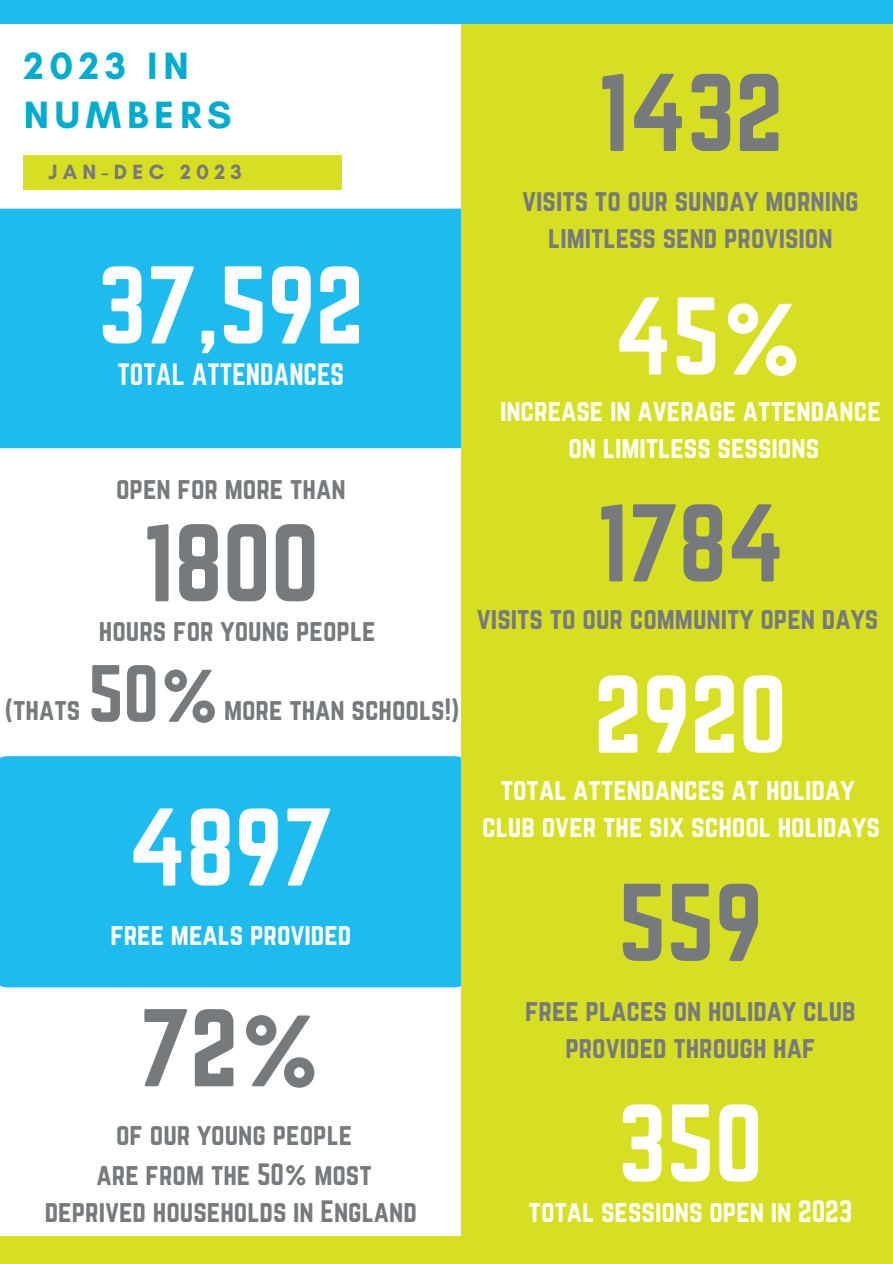
<style>
.page{position:relative;width:893px;height:1264px;background:#fff}
.page>*{position:absolute;margin:0;border:0;box-sizing:border-box;transform-origin:0 0}
.t1{font:96.45px "Norwester";color:#fff}
.t2{font:96.45px "Norwester";color:#767a7d}
.t3{font:70.8px "Norwester";color:#767a7d}
.t4{font:700 38.7px/48.9px "Glacial Indifference";letter-spacing:.15em;color:#00accd}
.t5{font:27px/37.2px "Norwester";color:#767a7d;text-align:center}
.t6{font:27px/37.2px "Norwester";color:#fff;text-align:center}
.t7{font:700 21px "Glacial Indifference";letter-spacing:.25em;color:#767a7d}
</style>
<div class="page">
<div style="left:0;top:209px;width:461px;height:239px;background:#1ebbee"></div>
<div style="left:0;top:756px;width:461px;height:231px;background:#1ebbee"></div>
<div style="left:461px;top:14px;width:431px;height:811px;background:#d7df23"></div>
<div style="left:0;top:0;width:892px;height:24px;background:#1ebbee"></div>
<div style="left:0;top:1236px;width:892px;height:27px;background:#d7df23"></div>
<div style="left:24px;top:156px;width:317px;height:34px;background:#d7df23"></div>
<div style="left:461px;top:547px;width:431px;height:716px;background:#d7df23"></div>
<h3 class="t4" style="left:24px;top:41px;width:209px">2023 IN<br>NUMBERS</h3>
<p class="t7" style="left:49px;top:159px;width:195px">JAN-DEC 2023</p>
<h1 class="t1" style="left:98px;top:247px;width:267px">37,592</h1>
<p class="t6" style="left:118px;top:355px;width:228px">TOTAL ATTENDANCES</p>
<p class="t5" style="left:116px;top:469px;width:231px">open for more than</p>
<h1 class="t2" style="left:142px;top:505px;width:178px">1800</h1>
<p class="t5" style="left:5px;top:691px;width:77px">(thats</p>
<p class="t5" style="left:99px;top:611px;width:278px">hours for young people</p>
<h2 class="t3" style="left:88px;top:651px;width:134px">50%</h2>
<p class="t5" style="left:224px;top:691px;width:237px">more than schools!)</p>
<h1 class="t1" style="left:129px;top:789px;width:206px">4897</h1>
<p class="t6" style="left:110px;top:915px;width:242px">free meals provided</p>
<h1 class="t2" style="left:139px;top:989px;width:184px">72%</h1>
<p class="t5" style="left:97px;top:1113px;width:277px;line-height:40.8px">of our young people are from the 50% most</p>
<p class="t5" style="left:45px;top:1192px;width:374px">deprived households in England</p>
<h1 class="t2" style="left:597px;top:54px;width:187px">1432</h1>
<p class="t5" style="left:522px;top:181px;width:338px">visits to our sunday morning limitless send provision</p>
<h1 class="t1" style="left:614px;top:278px;width:191px">45%</h1>
<p class="t6" style="left:500px;top:391px;width:382px">increase in average attendance on limitless sessions</p>
<h1 class="t2" style="left:596px;top:485px;width:189px">1784</h1>
<p class="t5" style="left:477px;top:599px;width:403px">visits to our community open days</p>
<h1 class="t1" style="left:594px;top:656px;width:194px">2920</h1>
<p class="t6" style="left:482px;top:770px;width:399px">total attendances at holiday club over the six school holidays</p>
<h1 class="t2" style="left:618px;top:864px;width:146px">559</h1>
<p class="t5" style="left:525px;top:991px;width:332px">free places on holiday club provided through haf</p>
<h1 class="t1" style="left:618px;top:1085px;width:146px">350</h1>
<p class="t6" style="left:528px;top:1192px;width:325px">total sessions open in 2023</p>
</div>
